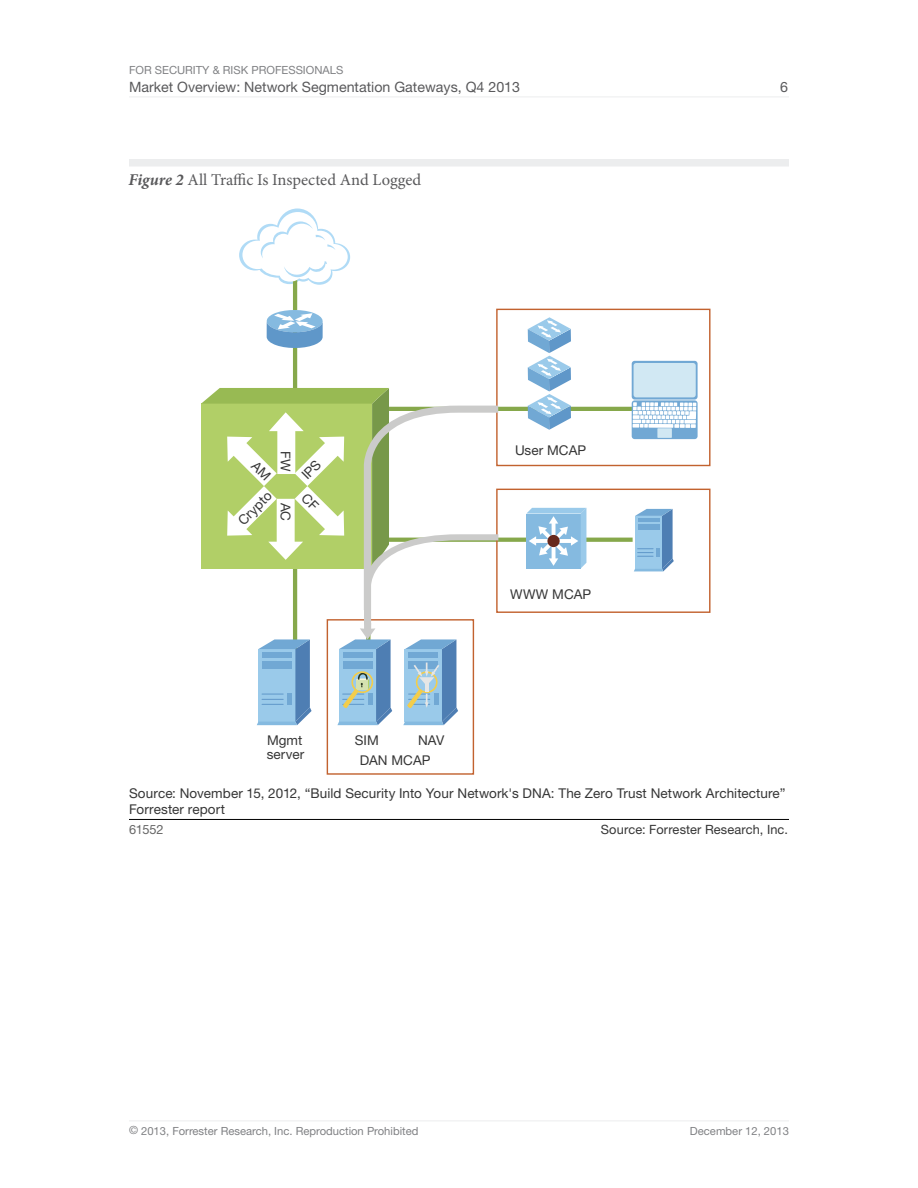
<style>
.page{position:relative;width:918px;height:1188px;background:#fff}
.page>*{position:absolute;margin:0;border:0;box-sizing:border-box;transform-origin:0 0}
.t1{font:16.5px "Minion Pro";color:#59595b}
.t2{font:14.25px "Helvetica Neue LT Std";color:#59595b}
.t3{font:13.5px/14.2px "Helvetica Neue LT Std";letter-spacing:.005em;color:#363636}
.t4{font:12.75px "Helvetica Neue LT Std";letter-spacing:.01em;color:#363636}
.t5{font:12.75px "Helvetica Neue LT Std";letter-spacing:-.015em;color:#666}
.t6{font:11.25px "Helvetica Neue LT Std";color:#808184}
.s1{font-weight:700;font-style:italic}
</style>
<div class="page">
<hr style="left:129px;top:97px;width:660px;height:1px;background:#ecedee">
<hr style="left:129px;top:1120px;width:660px;height:1px;background:#ecedee">
<div style="left:129px;top:159px;width:660px;height:7px;background:#ecedee"></div>
<hr style="left:129px;top:819px;width:660px;height:1px;background:#000">
<div style="left:327px;top:619px;width:147px;height:156px;border:1px solid #c2622f"></div>
<hr style="left:293px;top:252px;width:4px;height:404px;background:#86a84b">
<svg style="left:496px;top:308px;width:215px;height:305px"></svg>
<svg style="left:634px;top:509px;width:40px;height:62px;background:#88b5da"></svg>
<svg style="left:239px;top:209px;width:111px;height:76px"></svg>
<div style="left:632px;top:400px;width:66px;height:39px;background:#71a8d4;border-radius:3px"></div>
<svg style="left:632px;top:361px;width:66px;height:39px"></svg>
<div style="left:634px;top:363px;width:62px;height:34px;background:#d1e8f3;border-radius:3px"></div>
<div style="left:657px;top:428px;width:15px;height:10px;background:#d1e8f3"></div>
<svg style="left:633px;top:402px;width:63px;height:26px;background:#d6e6f2"></svg>
<svg style="left:528px;top:317px;width:43px;height:113px"></svg>
<svg style="left:266px;top:309px;width:57px;height:40px"></svg>
<svg style="left:526px;top:508px;width:60px;height:60px;background:#9cc3e0"></svg>
<svg style="left:201px;top:388px;width:297px;height:337px"></svg>
<p class="t6" style="left:129px;top:63px;width:214px">For Security &amp; Risk Professionals</p>
<p class="t2" style="left:129px;top:78px;width:393px">Market Overview: Network Segmentation Gateways, Q4 2013</p>
<p class="t2" style="left:780px;top:78px;width:9px">6</p>
<p class="t1" style="left:129px;top:168px;width:294px"><span class="s1">Figure 2</span> All Traffic Is Inspected And Logged</p>
<p class="t3" style="left:293px;top:451px;width:22px;rotate:90deg">FW</p>
<p class="t3" style="left:293px;top:503px;width:20px;rotate:90deg">AC</p>
<p class="t3" style="left:235px;top:517px;width:43px;rotate:-45deg">Crypto</p>
<p class="t3" style="left:267px;top:732px;width:39px">Mgmt server</p>
<p class="t3" style="left:355px;top:732px;width:25px">SIM</p>
<p class="t3" style="left:360px;top:730px;width:86px;line-height:20.1px;text-indent:58px">NAV<br>DAN MCAP</p>
<p class="t3" style="left:515px;top:443px;width:73px">User MCAP</p>
<p class="t3" style="left:510px;top:587px;width:83px">WWW MCAP</p>
<p class="t3" style="left:129px;top:785px;width:658px;line-height:16.2px">Source: November 15, 2012, “Build Security Into Your Network's DNA: The Zero Trust Network Architecture”<br>Forrester report</p>
<p class="t5" style="left:129px;top:822px;width:36px">61552</p>
<p class="t4" style="left:601px;top:822px;width:189px">Source: Forrester Research, Inc.</p>
<p class="t6" style="left:129px;top:1124px;width:291px">© 2013, Forrester Research, Inc. Reproduction Prohibited</p>
<p class="t6" style="left:690px;top:1124px;width:101px">December 12, 2013</p>
</div>
